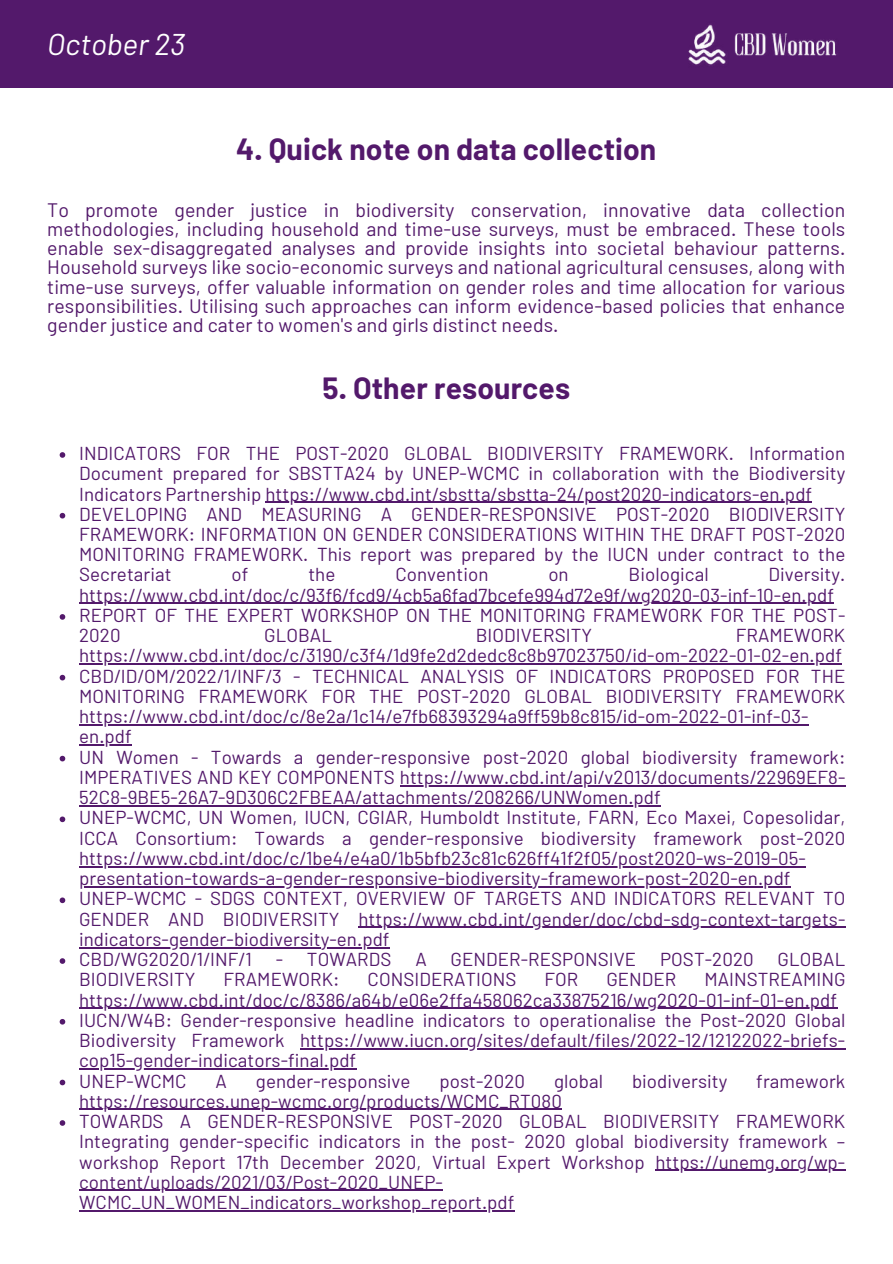
<style>
.page{position:relative;width:893px;height:1264px;background:#fff}
.page>*{position:absolute;margin:0;border:0;box-sizing:border-box;transform-origin:0 0}
.t1{font:700 30px "Barlow";letter-spacing:.005em;color:#53196b}
.t2{font:italic 30px "Barlow";color:#fff}
.t3{font:19.5px/19px "Barlow";letter-spacing:.005em;color:#53196b;text-align:justify}
.t4{font:18.75px/20.2px "Barlow";letter-spacing:.005em;color:#53196b}
</style>
<div class="page">
<div style="left:0;top:0;width:892px;height:88px;background:#53196b"></div>
<img style="left:688px;top:24px;width:149px;height:42px">
<svg style="left:60px;top:452px;width:5px;height:6px"></svg>
<hr style="left:265px;top:501px;width:547px;height:2px;background:#53196b">
<svg style="left:60px;top:513px;width:5px;height:5px"></svg>
<hr style="left:79px;top:603px;width:755px;height:1px;background:#53196b">
<svg style="left:60px;top:614px;width:5px;height:5px"></svg>
<hr style="left:79px;top:663px;width:763px;height:1px;background:#53196b">
<svg style="left:60px;top:675px;width:5px;height:5px"></svg>
<hr style="left:79px;top:724px;width:729px;height:1px;background:#53196b">
<hr style="left:79px;top:744px;width:53px;height:1px;background:#53196b">
<svg style="left:60px;top:755px;width:5px;height:6px"></svg>
<hr style="left:400px;top:785px;width:445px;height:1px;background:#53196b">
<hr style="left:79px;top:805px;width:581px;height:1px;background:#53196b">
<svg style="left:60px;top:816px;width:5px;height:6px"></svg>
<hr style="left:79px;top:866px;width:727px;height:1px;background:#53196b">
<hr style="left:79px;top:886px;width:711px;height:1px;background:#53196b">
<svg style="left:60px;top:897px;width:5px;height:6px"></svg>
<hr style="left:358px;top:926px;width:487px;height:1px;background:#53196b">
<hr style="left:79px;top:947px;width:310px;height:1px;background:#53196b">
<svg style="left:60px;top:958px;width:5px;height:5px"></svg>
<hr style="left:79px;top:1007px;width:758px;height:1px;background:#53196b">
<svg style="left:60px;top:1019px;width:5px;height:5px"></svg>
<hr style="left:300px;top:1048px;width:545px;height:1px;background:#53196b">
<hr style="left:79px;top:1068px;width:277px;height:1px;background:#53196b">
<svg style="left:60px;top:1079px;width:5px;height:6px"></svg>
<hr style="left:79px;top:1108px;width:483px;height:2px;background:#53196b">
<svg style="left:60px;top:1120px;width:5px;height:5px"></svg>
<hr style="left:655px;top:1169px;width:190px;height:1px;background:#53196b">
<hr style="left:79px;top:1189px;width:364px;height:1px;background:#53196b">
<hr style="left:79px;top:1210px;width:435px;height:1px;background:#53196b">
<h1 class="t2" style="left:47px;top:25px;width:139px">October 23</h1>
<h1 class="t1" style="left:236px;top:130px;width:421px">4. Quick note on data collection</h1>
<p class="t3" style="left:47px;top:200px;width:799px">To promote gender justice in biodiversity conservation, innovative data collection methodologies, including household and time-use surveys, must be embraced. These tools enable sex-disaggregated analyses and provide insights into societal behaviour patterns.<br>Household surveys like socio-economic surveys and national agricultural censuses, along with time-use surveys, offer valuable information on gender roles and time allocation for various responsibilities. Utilising such approaches can inform evidence-based policies that enhance gender justice and cater to women's and girls distinct needs.</p>
<h1 class="t1" style="left:322px;top:369px;width:249px">5. Other resources</h1>
<p class="t4" style="left:79px;top:442px;width:767px">INDICATORS FOR THE POST-2020 GLOBAL BIODIVERSITY FRAMEWORK. Information Document prepared for SBSTTA24 by UNEP-WCMC in collaboration with the Biodiversity Indicators Partnership https://www.cbd.int/sbstta/sbstta-24/post2020-indicators-en.pdf DEVELOPING AND MEASURING A GENDER-RESPONSIVE POST-2020 BIODIVERSITY FRAMEWORK: INFORMATION ON GENDER CONSIDERATIONS WITHIN THE DRAFT POST-2020<br>MONITORING FRAMEWORK. This report was prepared by the IUCN under contract to the Secretariat</p>
<p class="t4" style="left:231px;top:564px;width:18px">of</p>
<p class="t4" style="left:308px;top:564px;width:29px">the</p>
<p class="t4" style="left:395px;top:564px;width:95px">Convention</p>
<p class="t4" style="left:548px;top:564px;width:22px">on</p>
<p class="t4" style="left:628px;top:564px;width:82px">Biological</p>
<p class="t4" style="left:79px;top:564px;width:767px;text-indent:689px">Diversity. https://www.cbd.int/doc/c/93f6/fcd9/4cb5a6fad7bcefe994d72e9f/wg2020-03-inf-10-en.pdf REPORT OF THE EXPERT WORKSHOP ON THE MONITORING FRAMEWORK FOR THE POST-2020</p>
<p class="t4" style="left:79px;top:624px;width:767px;text-indent:656px">FRAMEWORK https://www.cbd.int/doc/c/3190/c3f4/1d9fe2d2dedc8c8b97023750/id-om-2022-01-02-en.pdf CBD/ID/OM/2022/1/INF/3 - TECHNICAL ANALYSIS OF INDICATORS PROPOSED FOR THE MONITORING FRAMEWORK FOR THE POST-2020 GLOBAL BIODIVERSITY FRAMEWORK https://www.cbd.int/doc/c/8e2a/1c14/e7fb68393294a9ff59b8c815/id-om-2022-01-inf-03- en.pdf<br>UN Women - Towards a gender-responsive post-2020 global biodiversity framework:<br>IMPERATIVES AND KEY COMPONENTS https://www.cbd.int/api/v2013/documents/22969EF8- 52C8-9BE5-26A7-9D306C2FBEAA/attachments/208266/UNWomen.pdf<br>UNEP-WCMC, UN Women, IUCN, CGIAR, Humboldt Institute, FARN, Eco Maxei, Copesolidar, ICCA Consortium: Towards a gender-responsive biodiversity framework post-2020 https://www.cbd.int/doc/c/1be4/e4a0/1b5bfb23c81c626ff41f2f05/post2020-ws-2019-05- presentation-towards-a-gender-responsive-biodiversity-framework-post-2020-en.pdf UNEP-WCMC - SDGS CONTEXT, OVERVIEW OF TARGETS AND INDICATORS RELEVANT TO GENDER AND BIODIVERSITY https://www.cbd.int/gender/doc/cbd-sdg-context-targets&shy;indicators-gender-biodiversity-en.pdf<br>CBD/WG2020/1/INF/1</p>
<p class="t4" style="left:264px;top:624px;width:69px">GLOBAL</p>
<p class="t4" style="left:475px;top:624px;width:118px">BIODIVERSITY</p>
<p class="t4" style="left:276px;top:948px;width:117px">- TOWARDS</p>
<p class="t4" style="left:415px;top:948px;width:13px">A</p>
<p class="t4" style="left:450px;top:948px;width:187px">GENDER-RESPONSIVE</p>
<p class="t4" style="left:660px;top:948px;width:95px">POST-2020</p>
<p class="t4" style="left:777px;top:948px;width:69px">GLOBAL</p>
<p class="t4" style="left:79px;top:968px;width:767px;text-indent:625px">MAINSTREAMING https://www.cbd.int/doc/c/8386/a64b/e06e2ffa458062ca33875216/wg2020-01-inf-01-en.pdf IUCN/W4B: Gender-responsive headline indicators to operationalise the Post-2020 Global Biodiversity Framework https://www.iucn.org/sites/default/files/2022-12/12122022-briefs&shy;cop15-gender-indicators-final.pdf<br>UNEP-WCMC</p>
<p class="t4" style="left:79px;top:968px;width:118px">BIODIVERSITY</p>
<p class="t4" style="left:223px;top:968px;width:117px">FRAMEWORK:</p>
<p class="t4" style="left:367px;top:968px;width:150px">CONSIDERATIONS</p>
<p class="t4" style="left:544px;top:968px;width:35px">FOR</p>
<p class="t4" style="left:606px;top:968px;width:72px">GENDER</p>
<p class="t4" style="left:216px;top:1069px;width:13px">A</p>
<p class="t4" style="left:256px;top:1069px;width:156px">gender-responsive</p>
<p class="t4" style="left:439px;top:1069px;width:87px">post-2020</p>
<p class="t4" style="left:554px;top:1069px;width:51px">global</p>
<p class="t4" style="left:632px;top:1069px;width:97px">biodiversity</p>
<p class="t4" style="left:756px;top:1069px;width:91px">framework</p>
<p class="t4" style="left:79px;top:1090px;width:767px">https://resources.unep-wcmc.org/products/WCMC_RT080<br>TOWARDS A GENDER-RESPONSIVE POST-2020 GLOBAL BIODIVERSITY FRAMEWORK Integrating gender-specific indicators in the post- 2020 global biodiversity framework – workshop Report 17th December 2020, Virtual Expert Workshop https://unemg.org/wp&shy;content/uploads/2021/03/Post-2020_UNEP-WCMC_UN_WOMEN_indicators_workshop_report.pdf</p>
</div>
